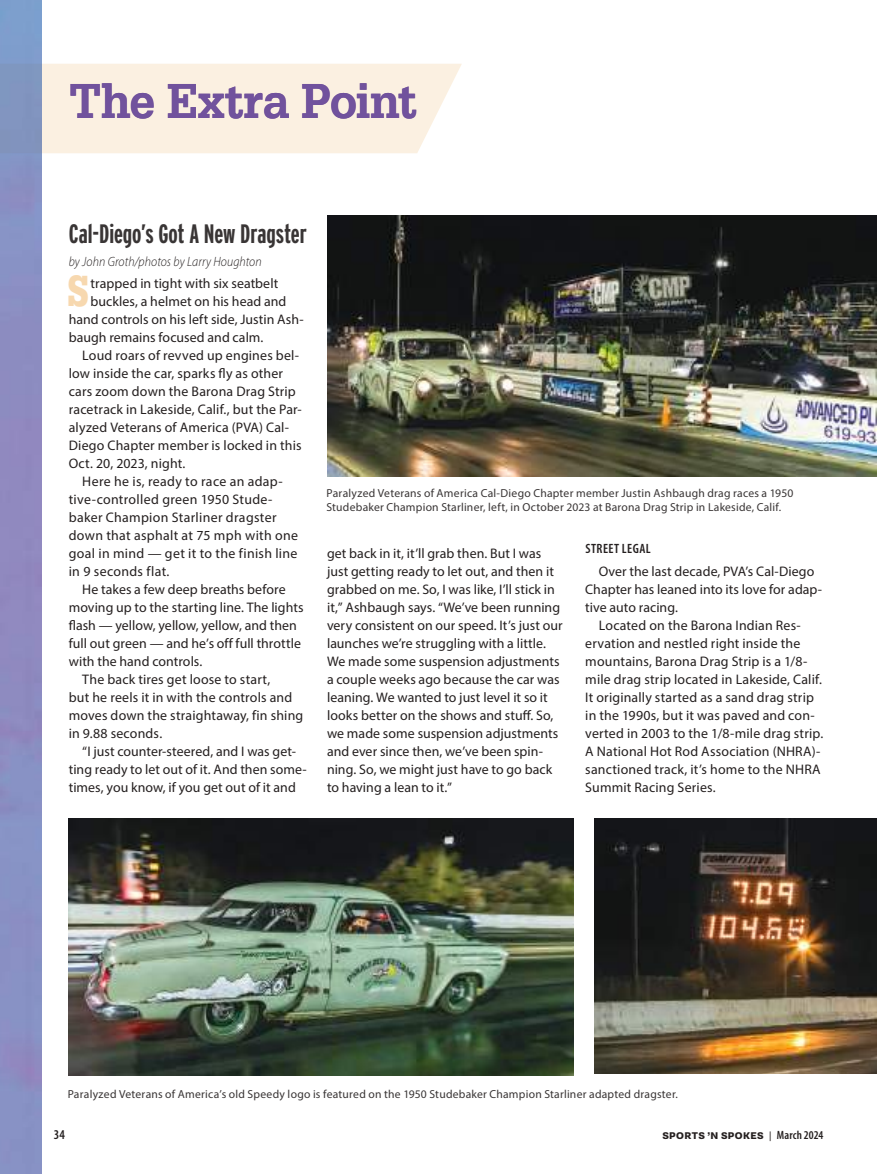
<style>
.page{position:relative;width:877px;height:1174px;background:#fff}
.page>*{position:absolute;margin:0;border:0;box-sizing:border-box;transform-origin:0 0}
.t1{font:500 51px "Serifa";letter-spacing:-.01em;color:#71529d;scale:.9 1}
.t2{font:700 45.3px "Serifa";color:#f7d8af;scale:.75 1}
.t3{font:700 26.7px "Interstate Compressed";color:#393535}
.t4{font:13.8px/18px "Myriad Pro";letter-spacing:.01em;color:#241f1f}
.t5{font:italic 300 13.5px "Myriad Pro";letter-spacing:.005em;color:#241f1f;scale:.9 1}
.t6{font:600 condensed 13.5px "Myriad Pro";letter-spacing:.03em;color:#241f1f}
.t7{font:11.7px/13.5px "Myriad Pro";letter-spacing:.02em;color:#393535}
.t8{font:800 9.75px "Supria Sans";letter-spacing:.035em;color:#241f1f}
.s1{font-weight:400;font-size:10.5px}
.s2{font-family:"Myriad Pro";font-weight:600;font-stretch:condensed;font-size:12px}
</style>
<div class="page">
<svg style="left:0;top:64px;width:462px;height:89px"></svg>
<img style="left:328px;top:216px;width:548px;height:261px">
<img style="left:68px;top:819px;width:506px;height:256px">
<img style="left:594px;top:819px;width:283px;height:255px">
<h1 class="t1" style="left:70px;top:71px;width:387px">The Extra Point</h1>
<h3 class="t3" style="left:69px;top:219px;width:239px">Cal-Diego’s Got A New Dragster</h3>
<p class="t5" style="left:69px;top:253px;width:216px">by John Groth/photos by Larry Houghton</p>
<h2 class="t2" style="left:68px;top:264px;width:30px">S</h2>
<p class="t4" style="left:91px;top:274px;width:189px">trapped in tight with six seatbelt</p>
<p class="t4" style="left:91px;top:292px;width:197px">buckles, a helmet on his head and</p>
<p class="t4" style="left:69px;top:310px;width:236px">hand controls on his left side, Justin Ash-</p>
<p class="t4" style="left:69px;top:328px;width:196px">baugh remains focused and calm.</p>
<p class="t4" style="left:82px;top:346px;width:218px">Loud roars of revved up engines bel-</p>
<p class="t4" style="left:69px;top:364px;width:216px">low inside the car, sparks fly as other</p>
<p class="t4" style="left:69px;top:382px;width:229px">cars zoom down the Barona Drag Strip</p>
<p class="t4" style="left:69px;top:400px;width:235px">racetrack in Lakeside, Calif., but the Par-</p>
<p class="t4" style="left:69px;top:418px;width:222px">alyzed Veterans of America (PVA) Cal-</p>
<p class="t4" style="left:69px;top:436px;width:234px">Diego Chapter member is locked in this</p>
<p class="t4" style="left:69px;top:454px;width:118px">Oct. 20, 2023, night.</p>
<p class="t4" style="left:82px;top:472px;width:202px">Here he is, ready to race an adap-</p>
<p class="t4" style="left:69px;top:490px;width:205px">tive-controlled green 1950 Stude-</p>
<p class="t4" style="left:69px;top:508px;width:209px">baker Champion Starliner dragster</p>
<p class="t4" style="left:69px;top:526px;width:231px">down that asphalt at 75 mph with one</p>
<p class="t4" style="left:69px;top:544px;width:230px">goal in mind — get it to the finish line</p>
<p class="t4" style="left:69px;top:562px;width:102px">in 9 seconds flat.</p>
<p class="t4" style="left:82px;top:580px;width:205px">He takes a few deep breaths before</p>
<p class="t4" style="left:69px;top:598px;width:236px">moving up to the starting line. The lights</p>
<p class="t4" style="left:69px;top:616px;width:230px">flash — yellow, yellow, yellow, and then</p>
<p class="t4" style="left:69px;top:634px;width:234px">full out green — and he’s off full throttle</p>
<p class="t4" style="left:69px;top:652px;width:135px">with the hand controls.</p>
<p class="t4" style="left:82px;top:670px;width:189px">The back tires get loose to start,</p>
<p class="t4" style="left:69px;top:688px;width:225px">but he reels it in with the controls and</p>
<p class="t4" style="left:69px;top:706px;width:236px">moves down the straightaway, fin shing</p>
<p class="t4" style="left:69px;top:724px;width:95px">in 9.88 seconds.</p>
<p class="t4" style="left:82px;top:742px;width:215px">“I just counter-steered, and I was get-</p>
<p class="t4" style="left:69px;top:760px;width:239px">ting ready to let out of it. And then some-</p>
<p class="t4" style="left:69px;top:778px;width:229px">times, you know, if you get out of it and</p>
<p class="t7" style="left:326px;top:487px;width:468px">Paralyzed Veterans of America Cal-Diego Chapter member Justin Ashbaugh drag races a 1950<br>Studebaker Champion Starliner, left, in October 2023 at Barona Drag Strip in Lakeside, Calif.</p>
<p class="t4" style="left:327px;top:544px;width:237px">get back in it, it’ll grab then. But I was just getting ready to let out, and then it grabbed on me. So, I was like, I’ll stick in it,” Ashbaugh says. “We’ve been running very consistent on our speed. It’s just our launches we’re struggling with a little.<br>We made some suspension adjustments a couple weeks ago because the car was leaning. We wanted to just level it so it looks better on the shows and stuff. So, we made some suspension adjustments and ever since then, we’ve been spin&shy;ning. So, we might just have to go back to having a lean to it.”</p>
<p class="t6" style="left:585px;top:540px;width:67px">STREET LEGAL</p>
<p class="t4" style="left:599px;top:562px;width:217px">Over the last decade, PVA’s Cal-Diego</p>
<p class="t4" style="left:585px;top:580px;width:238px">Chapter has leaned into its love for adap-</p>
<p class="t4" style="left:585px;top:598px;width:94px">tive auto racing.</p>
<p class="t4" style="left:599px;top:616px;width:203px">Located on the Barona Indian Res-</p>
<p class="t4" style="left:585px;top:634px;width:217px">ervation and nestled right inside the</p>
<p class="t4" style="left:585px;top:652px;width:223px">mountains, Barona Drag Strip is a 1/8-</p>
<p class="t4" style="left:585px;top:670px;width:238px">mile drag strip located in Lakeside, Calif.</p>
<p class="t4" style="left:585px;top:688px;width:230px">It originally started as a sand drag strip</p>
<p class="t4" style="left:585px;top:706px;width:231px">in the 1990s, but it was paved and con-</p>
<p class="t4" style="left:585px;top:724px;width:239px">verted in 2003 to the 1/8-mile drag strip.</p>
<p class="t4" style="left:585px;top:742px;width:236px">A National Hot Rod Association (NHRA)-</p>
<p class="t4" style="left:585px;top:760px;width:237px">sanctioned track, it’s home to the NHRA</p>
<p class="t4" style="left:585px;top:778px;width:132px">Summit Racing Series.</p>
<p class="t7" style="left:68px;top:1087px;width:612px">Paralyzed Veterans of America’s old Speedy logo is featured on the 1950 Studebaker Champion Starliner adapted dragster.</p>
<p class="t6" style="left:54px;top:1126px;width:13px">34</p>
<p class="t8" style="left:662px;top:1129px;width:162px">SPORTS ’N SPOKES <span class="s1">|</span> <span class="s2">March 2024</span></p>
</div>
